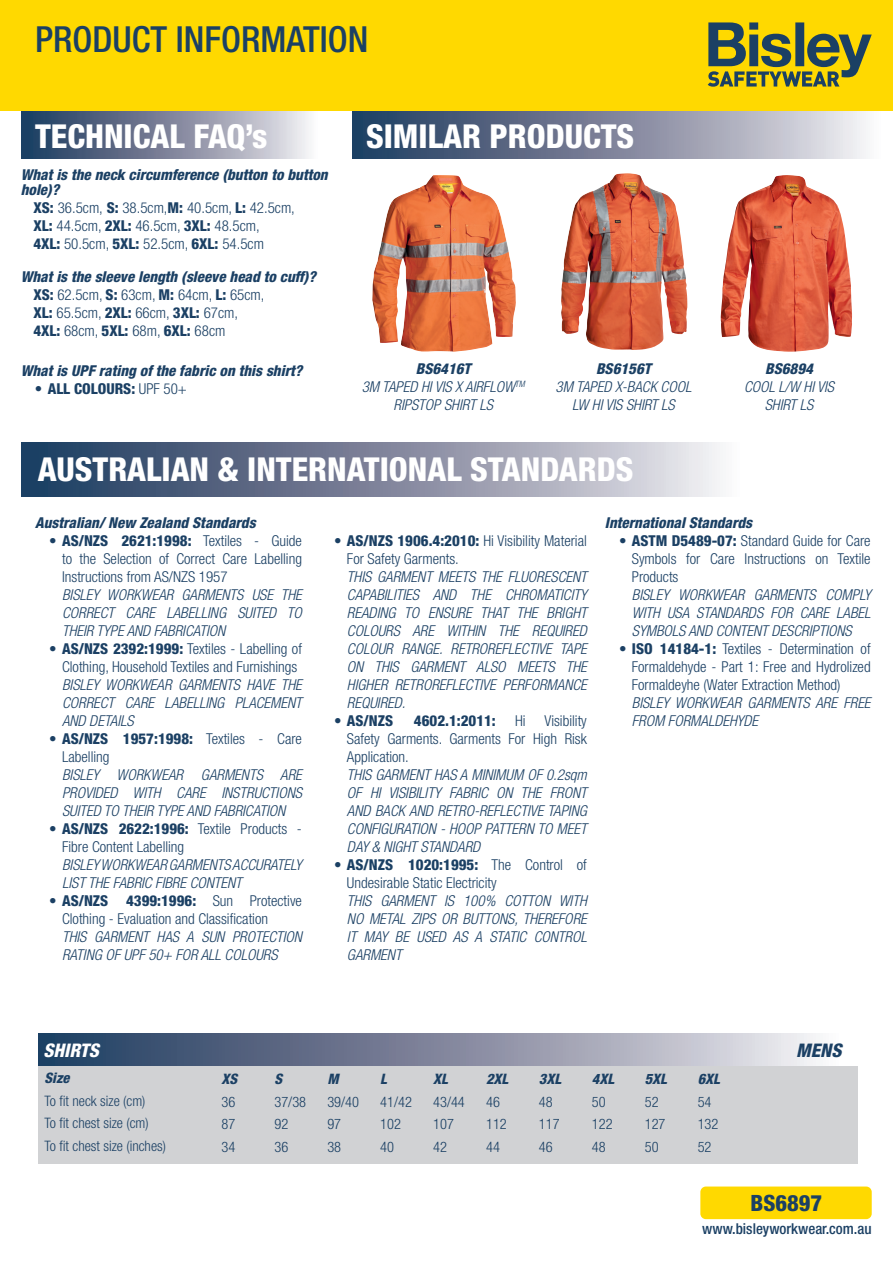
<style>
.page{position:relative;width:893px;height:1263px;background:#fff}
.page>*{position:absolute;margin:0;border:0;box-sizing:border-box;transform-origin:0 0}
.t1{font:500 condensed 36px "Helvetica Neue";color:#1b4064}
.t2{font:800 condensed 33px "Helvetica Neue";color:#fff}
.t3{font:800 condensed 22.5px "Helvetica Neue";color:#1b4064}
.t4{font:italic 800 condensed 18.75px "Helvetica Neue";color:#fff}
.t5{font:italic 800 condensed 18.75px "Helvetica Neue";color:#1b4064}
.t6{font:italic 300 condensed 15px/18px "Helvetica Neue";color:#1b4064;text-align:justify}
.t7{font:300 condensed 15px/18px "Helvetica Neue";color:#1b4064}
.t8{font:italic 800 condensed 15px/15px "Helvetica Neue";color:#1b4064}
.t9{font:800 condensed 15px "Helvetica Neue";color:#1b4064}
.t10{font:500 condensed 15px "Helvetica Neue";color:#1b4064}
.t11{font:300 condensed 14.4px/22.5px "Helvetica Neue";color:#1b4064}
.t12{font:italic 800 condensed 14.4px "Helvetica Neue";color:#1b4064}
.s1{font-weight:800}
.s2{font-weight:300}
.s3{font-weight:800;font-style:italic}
</style>
<div class="page">
<svg style="left:21px;top:110px;width:331px;height:48px;background:#9299a7"></svg>
<svg style="left:352px;top:110px;width:541px;height:49px;background:#8991a1"></svg>
<div style="left:0;top:0;width:893px;height:110px;background:#ffd900"></div>
<div style="left:700px;top:1186px;width:172px;height:33px;background:#ffd900;border-radius:6px"></div>
<svg style="left:708px;top:22px;width:164px;height:65px"></svg>
<svg style="left:21px;top:443px;width:699px;height:53px;background:#7f889e"></svg>
<div style="left:38px;top:1066px;width:820px;height:97px;background:#d1d2d4"></div>
<svg style="left:38px;top:1033px;width:778px;height:33px;background:#818a9f"></svg>
<img style="left:372px;top:175px;width:121px;height:177px">
<img style="left:721px;top:175px;width:131px;height:177px">
<img style="left:561px;top:173px;width:126px;height:177px">
<p class="t1" style="left:35px;top:18px;width:335px">PRODUCT INFORMATION</p>
<p class="t2" style="left:35px;top:115px;width:234px">TECHNICAL FAQ’s</p>
<p class="t2" style="left:366px;top:116px;width:270px">SIMILAR PRODUCTS</p>
<p class="t8" style="left:21px;top:167px;width:308px">What is the neck circumference (button to button hole)?</p>
<p class="t7" style="left:34px;top:199px;width:263px"><span class="s1">XS:</span> 36.5cm, <span class="s1">S:</span> 38.5cm,<span class="s1">M:</span> 40.5cm, <span class="s1">L:</span> 42.5cm,</p>
<p class="t7" style="left:34px;top:217px;width:228px"><span class="s1">XL:</span> 44.5cm, <span class="s1">2XL:</span> 46.5cm, <span class="s1">3XL:</span> 48.5cm,</p>
<p class="t7" style="left:34px;top:235px;width:232px"><span class="s1">4XL:</span> 50.5cm, <span class="s1">5XL:</span> 52.5cm, <span class="s1">6XL:</span> 54.5cm</p>
<p class="t8" style="left:21px;top:269px;width:297px">What is the sleeve length (sleeve head to cuff)?</p>
<p class="t7" style="left:34px;top:286px;width:232px"><span class="s1">XS:</span> 62.5cm, <span class="s1">S:</span> 63cm, <span class="s1">M:</span> 64cm, <span class="s1">L:</span> 65cm,</p>
<p class="t7" style="left:34px;top:304px;width:206px"><span class="s1">XL:</span> 65.5cm, <span class="s1">2XL:</span> 66cm, <span class="s1">3XL:</span> 67cm,</p>
<p class="t7" style="left:34px;top:322px;width:193px"><span class="s1">4XL:</span> 68cm, <span class="s1">5XL:</span> 68m, <span class="s1">6XL:</span> 68cm</p>
<p class="t8" style="left:21px;top:363px;width:283px">What is UPF rating of the fabric on this shirt?</p>
<p class="t9" style="left:35px;top:379px;width:153px">• ALL COLOURS: <span class="s2">UPF 50+</span></p>
<p class="t8" style="left:416px;top:361px;width:57px">BS6416T</p>
<p class="t6" style="left:362px;top:378px;width:165px">3M TAPED HI VIS X AIRFLOW<sup>TM</sup></p>
<p class="t6" style="left:394px;top:396px;width:101px">RIPSTOP SHIRT LS</p>
<p class="t8" style="left:596px;top:361px;width:57px">BS6156T</p>
<p class="t6" style="left:556px;top:378px;width:137px;text-align:center">3M TAPED X-BACK COOL<br>LW HI VIS SHIRT LS</p>
<p class="t2" style="left:38px;top:449px;width:597px">AUSTRALIAN &amp; INTERNATIONAL STANDARDS</p>
<p class="t8" style="left:765px;top:361px;width:49px">BS6894</p>
<p class="t6" style="left:744px;top:378px;width:91px">COOL L/W HI VIS</p>
<p class="t6" style="left:765px;top:396px;width:50px">SHIRT LS</p>
<p class="t8" style="left:35px;top:515px;width:222px">Australian/ New Zealand Standards</p>
<p class="t7" style="left:62px;top:532px;width:241px;text-align:justify;text-indent:-13px"><span class="s1">• AS/NZS 2621:1998:</span> Textiles - Guide to the Selection of Correct Care Labelling Instructions from AS/NZS 1957</p>
<p class="t6" style="left:62px;top:586px;width:241px">BISLEY WORKWEAR GARMENTS USE THE CORRECT CARE LABELLING SUITED TO THEIR TYPE AND FABRICATION</p>
<p class="t7" style="left:49px;top:640px;width:254px;text-align:center"><span class="s1">• AS/NZS 2392:1999:</span> Textiles - Labelling of<br>Clothing, Household Textiles and Furnishings</p>
<p class="t6" style="left:62px;top:676px;width:241px">BISLEY WORKWEAR GARMENTS HAVE THE CORRECT CARE LABELLING PLACEMENT AND DETAILS</p>
<p class="t7" style="left:62px;top:730px;width:241px;text-indent:-13px"><span class="s1">• AS/NZS 1957:1998:</span> Textiles - Care<br>Labelling</p>
<p class="t6" style="left:62px;top:766px;width:241px">BISLEY WORKWEAR GARMENTS ARE PROVIDED WITH CARE INSTRUCTIONS SUITED TO THEIR TYPE AND FABRICATION</p>
<p class="t7" style="left:62px;top:820px;width:241px;text-indent:-13px"><span class="s1">• AS/NZS 2622:1996:</span> Textile Products -<br>Fibre Content Labelling</p>
<p class="t6" style="left:62px;top:856px;width:241px">BISLEY WORKWEAR GARMENTS ACCURATELY<br>LIST THE FABRIC FIBRE CONTENT</p>
<p class="t7" style="left:62px;top:892px;width:241px;text-indent:-13px"><span class="s1">• AS/NZS 4399:1996:</span> Sun Protective<br>Clothing - Evaluation and Classification</p>
<p class="t6" style="left:62px;top:928px;width:241px">THIS GARMENT HAS A SUN PROTECTION<br>RATING OF UPF 50+ FOR ALL COLOURS</p>
<p class="t7" style="left:347px;top:532px;width:241px;text-indent:-13px"><span class="s1">• AS/NZS 1906.4:2010:</span> Hi Visibility Material<br>For Safety Garments.</p>
<p class="t6" style="left:347px;top:568px;width:241px">THIS GARMENT MEETS THE FLUORESCENT CAPABILITIES AND THE CHROMATICITY READING TO ENSURE THAT THE BRIGHT COLOURS ARE WITHIN THE REQUIRED COLOUR RANGE. RETROREFLECTIVE TAPE ON THIS GARMENT ALSO MEETS THE HIGHER RETROREFLECTIVE PERFORMANCE REQUIRED.</p>
<p class="t9" style="left:334px;top:711px;width:60px">• AS/NZS</p>
<p class="t9" style="left:414px;top:711px;width:83px">4602.1:2011:</p>
<p class="t7" style="left:347px;top:712px;width:241px;text-align:justify;text-indent:168px">Hi Visibility Safety Garments. Garments For High Risk Application.</p>
<p class="t6" style="left:347px;top:766px;width:241px">THIS GARMENT HAS A MINIMUM OF 0.2sqm OF HI VISIBILITY FABRIC ON THE FRONT AND BACK AND RETRO-REFLECTIVE TAPING CONFIGURATION - HOOP PATTERN TO MEET DAY &amp; NIGHT STANDARD</p>
<p class="t7" style="left:347px;top:856px;width:241px;text-indent:-13px"><span class="s1">• AS/NZS 1020:1995:</span> The Control of<br>Undesirable Static Electricity</p>
<p class="t6" style="left:347px;top:892px;width:241px">THIS GARMENT IS 100% COTTON WITH NO METAL ZIPS OR BUTTONS, THEREFORE IT MAY BE USED AS A STATIC CONTROL GARMENT</p>
<p class="t8" style="left:605px;top:515px;width:149px">International Standards</p>
<p class="t7" style="left:632px;top:532px;width:240px;text-align:justify;text-indent:-13px"><span class="s1">• ASTM D5489-07:</span> Standard Guide for Care Symbols for Care Instructions on Textile Products</p>
<p class="t6" style="left:632px;top:586px;width:240px">BISLEY WORKWEAR GARMENTS COMPLY WITH USA STANDARDS FOR CARE LABEL SYMBOLS AND CONTENT DESCRIPTIONS</p>
<p class="t7" style="left:632px;top:640px;width:240px;text-align:justify;text-indent:-13px"><span class="s1">• ISO 14184-1:</span> Textiles - Determination of Formaldehyde - Part 1: Free and Hydrolized Formaldeyhe (Water Extraction Method)</p>
<p class="t6" style="left:632px;top:694px;width:240px">BISLEY WORKWEAR GARMENTS ARE FREE<br>FROM FORMALDEHYDE</p>
<p class="t4" style="left:43px;top:1039px;width:57px">SHIRTS</p>
<p class="t5" style="left:796px;top:1039px;width:47px">MENS</p>
<p class="t12" style="left:45px;top:1069px;width:27px">Size</p>
<p class="t11" style="left:45px;top:1089px;width:102px">To fit neck size (cm)</p>
<p class="t11" style="left:45px;top:1111px;width:106px">To fit chest size (cm)</p>
<p class="t11" style="left:45px;top:1134px;width:123px">To fit chest size (inches)</p>
<p class="t11" style="left:222px;top:1068px;width:17px"><span class="s3">XS<br></span>36<br>87<br>34</p>
<p class="t11" style="left:274px;top:1068px;width:33px"><span class="s3">S<br></span>37/38<br>92<br>36</p>
<p class="t11" style="left:327px;top:1068px;width:33px"><span class="s3">M<br></span>39/40<br>97<br>38</p>
<p class="t11" style="left:380px;top:1068px;width:33px"><span class="s3">L<br></span>41/42<br>102<br>40</p>
<p class="t11" style="left:433px;top:1068px;width:33px"><span class="s3">XL<br></span>43/44<br>107<br>42</p>
<p class="t11" style="left:486px;top:1068px;width:24px"><span class="s3">2XL<br></span>46<br>112<br>44</p>
<p class="t11" style="left:539px;top:1068px;width:24px"><span class="s3">3XL<br></span>48<br>117<br>46</p>
<p class="t11" style="left:592px;top:1068px;width:24px"><span class="s3">4XL<br></span>50<br>122<br>48</p>
<p class="t11" style="left:645px;top:1068px;width:24px"><span class="s3">5XL<br></span>52<br>127<br>50</p>
<p class="t11" style="left:698px;top:1068px;width:24px"><span class="s3">6XL<br></span>54<br>132<br>52</p>
<p class="t3" style="left:750px;top:1189px;width:73px">BS6897</p>
<p class="t10" style="left:702px;top:1219px;width:171px">www.bisleyworkwear.com.au</p>
</div>
